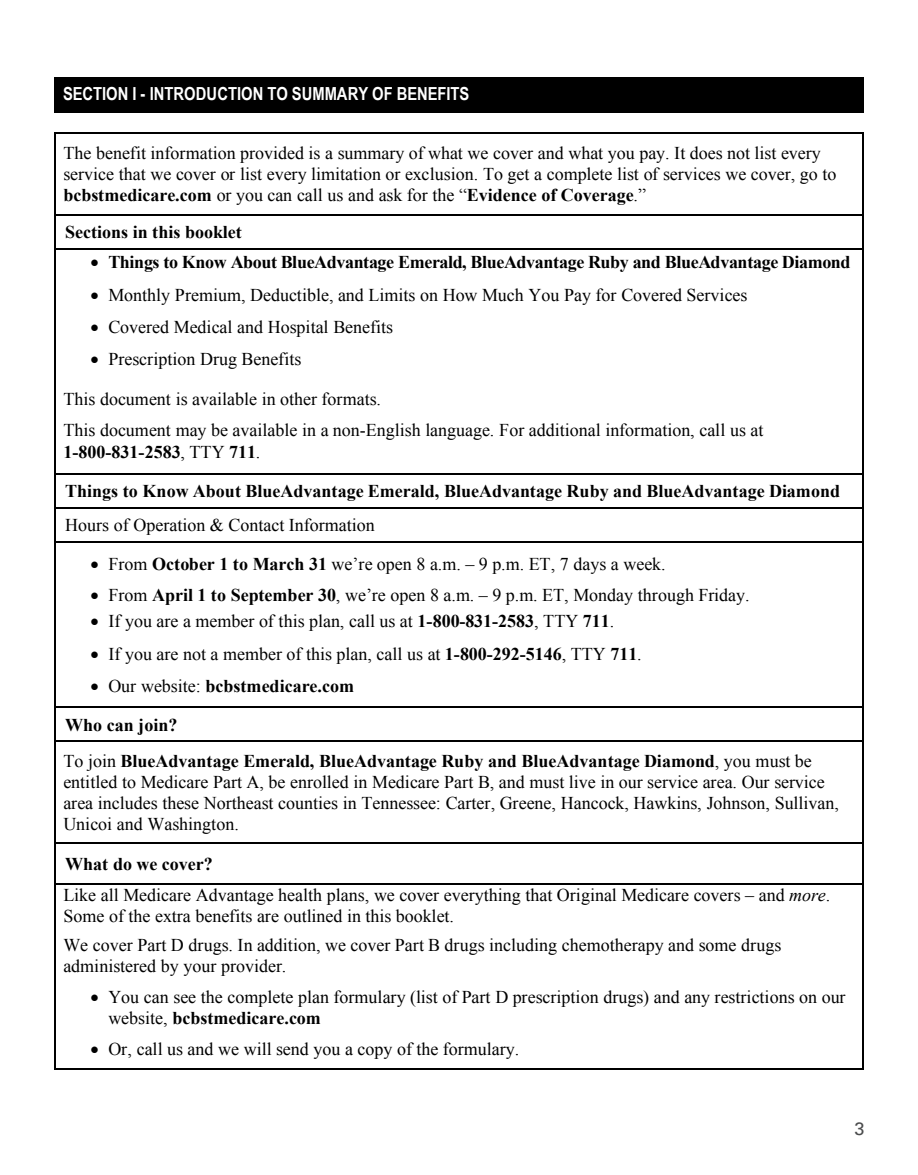
<style>
.page{position:relative;width:918px;height:1175px;background:#fff}
.page>*{position:absolute;margin:0;border:0;box-sizing:border-box;transform-origin:0 0}
.t1{font:18px/20.9px "Times New Roman";color:#000}
.t2{font:700 18px "Times New Roman";letter-spacing:-.005em;color:#000}
.t3{font:700 18px "Arial Narrow";color:#fff}
.t4{font:18px "Univers LT Std";color:#4b4c4d}
.s1{font-weight:700}
.s2{font-weight:400}
.s3{font-style:italic}
</style>
<div class="page">
<hr style="left:55px;top:77px;width:808px;height:1px;background:#000">
<hr style="left:55px;top:111px;width:808px;height:1px;background:#000">
<hr style="left:55px;top:132px;width:808px;height:2px;background:#000">
<hr style="left:54px;top:134px;width:1px;height:80px;background:#000">
<hr style="left:863px;top:134px;width:1px;height:80px;background:#000">
<hr style="left:55px;top:214px;width:808px;height:2px;background:#000">
<hr style="left:54px;top:216px;width:1px;height:32px;background:#000">
<hr style="left:863px;top:216px;width:1px;height:32px;background:#000">
<hr style="left:55px;top:248px;width:808px;height:1px;background:#000">
<hr style="left:54px;top:249px;width:1px;height:224px;background:#000">
<hr style="left:863px;top:249px;width:1px;height:224px;background:#000">
<hr style="left:55px;top:473px;width:808px;height:1px;background:#000">
<hr style="left:54px;top:474px;width:1px;height:33px;background:#000">
<hr style="left:863px;top:474px;width:1px;height:33px;background:#000">
<hr style="left:55px;top:507px;width:808px;height:2px;background:#000">
<hr style="left:54px;top:509px;width:1px;height:32px;background:#000">
<hr style="left:863px;top:509px;width:1px;height:32px;background:#000">
<hr style="left:55px;top:541px;width:808px;height:1px;background:#000">
<hr style="left:54px;top:542px;width:1px;height:164px;background:#000">
<hr style="left:863px;top:542px;width:1px;height:164px;background:#000">
<hr style="left:55px;top:706px;width:808px;height:2px;background:#000">
<hr style="left:54px;top:708px;width:1px;height:32px;background:#000">
<hr style="left:863px;top:708px;width:1px;height:32px;background:#000">
<hr style="left:55px;top:740px;width:808px;height:2px;background:#000">
<hr style="left:54px;top:742px;width:1px;height:100px;background:#000">
<hr style="left:863px;top:742px;width:1px;height:100px;background:#000">
<hr style="left:55px;top:842px;width:808px;height:2px;background:#000">
<hr style="left:54px;top:844px;width:1px;height:39px;background:#000">
<hr style="left:863px;top:844px;width:1px;height:39px;background:#000">
<hr style="left:55px;top:883px;width:808px;height:1px;background:#000">
<hr style="left:54px;top:884px;width:1px;height:184px;background:#000">
<hr style="left:55px;top:1068px;width:808px;height:1px;background:#000">
<hr style="left:863px;top:884px;width:1px;height:184px;background:#000">
<div style="left:55px;top:78px;width:808px;height:33px;background:#000"></div>
<svg style="left:54px;top:77px;width:1px;height:35px"></svg>
<svg style="left:863px;top:77px;width:1px;height:35px"></svg>
<h2 class="t3" style="left:63px;top:80px;width:408px">SECTION I - INTRODUCTION TO SUMMARY OF BENEFITS</h2>
<p class="t1" style="left:63px;top:143px;width:775px">The benefit information provided is a summary of what we cover and what you pay. It does not list every service that we cover or list every limitation or exclusion. To get a complete list of services we cover, go to <span class="s1">bcbstmedicare.com</span> or you can call us and ask for the “<span class="s1">Evidence of Coverage</span>.”</p>
<h3 class="t2" style="left:65px;top:219px;width:178px">Sections in this booklet</h3>
<p class="t2" style="left:90px;top:250px;width:762px">• Things to Know About BlueAdvantage Emerald, BlueAdvantage Ruby and BlueAdvantage Diamond</p>
<p class="t1" style="left:90px;top:284px;width:659px">• Monthly Premium, Deductible, and Limits on How Much You Pay for Covered Services</p>
<p class="t1" style="left:90px;top:316px;width:304px">• Covered Medical and Hospital Benefits</p>
<p class="t1" style="left:90px;top:349px;width:213px">• Prescription Drug Benefits</p>
<p class="t1" style="left:63px;top:389px;width:319px">This document is available in other formats.</p>
<p class="t1" style="left:63px;top:419px;width:702px;line-height:21.3px">This document may be available in a non-English language. For additional information, call us at<br><span class="s1">1-800-831-2583</span>, TTY <span class="s1">711</span>.</p>
<h3 class="t2" style="left:65px;top:479px;width:777px">Things to Know About BlueAdvantage Emerald, BlueAdvantage Ruby and BlueAdvantage Diamond</h3>
<h4 class="t1" style="left:65px;top:514px;width:311px">Hours of Operation &amp; Contact Information</h4>
<p class="t1" style="left:90px;top:553px;width:577px">• From <span class="s1">October 1 to March 31</span> we’re open 8 a.m. – 9 p.m. ET, 7 days a week.</p>
<p class="t1" style="left:90px;top:584px;width:661px">• From <span class="s1">April 1 to September 30</span>, we’re open 8 a.m. – 9 p.m. ET, Monday through Friday.</p>
<p class="t1" style="left:90px;top:610px;width:525px">• If you are a member of this plan, call us at <span class="s1">1-800-831-2583</span>, TTY <span class="s1">711</span>.</p>
<p class="t1" style="left:90px;top:643px;width:553px">• If you are not a member of this plan, call us at <span class="s1">1-800-292-5146</span>, TTY <span class="s1">711</span>.</p>
<p class="t2" style="left:90px;top:673px;width:265px">• <span class="s2">Our website:</span> bcbstmedicare.com</p>
<h4 class="t2" style="left:65px;top:712px;width:114px">Who can join?</h4>
<p class="t1" style="left:63px;top:750px;width:777px">To join <span class="s1">BlueAdvantage Emerald, BlueAdvantage Ruby and BlueAdvantage Diamond</span>, you must be entitled to Medicare Part A, be enrolled in Medicare Part B, and must live in our service area. Our service area includes these Northeast counties in Tennessee: Carter, Greene, Hancock, Hawkins, Johnson, Sullivan, Unicoi and Washington.</p>
<h4 class="t2" style="left:65px;top:851px;width:149px">What do we cover?</h4>
<p class="t1" style="left:63px;top:884px;width:768px">Like all Medicare Advantage health plans, we cover everything that Original Medicare covers – and <span class="s3">more</span>.<br>Some of the extra benefits are outlined in this booklet.</p>
<p class="t1" style="left:63px;top:934px;width:720px">We cover Part D drugs. In addition, we cover Part B drugs including chemotherapy and some drugs administered by your provider.</p>
<p class="t1" style="left:108px;top:986px;width:739px;text-indent:-18px">• You can see the complete plan formulary (list of Part D prescription drugs) and any restrictions on our website, <span class="s1">bcbstmedicare.com</span></p>
<p class="t1" style="left:90px;top:1038px;width:430px">• Or, call us and we will send you a copy of the formulary.</p>
<p class="t4" style="left:855px;top:1118px;width:12px">3</p>
</div>
